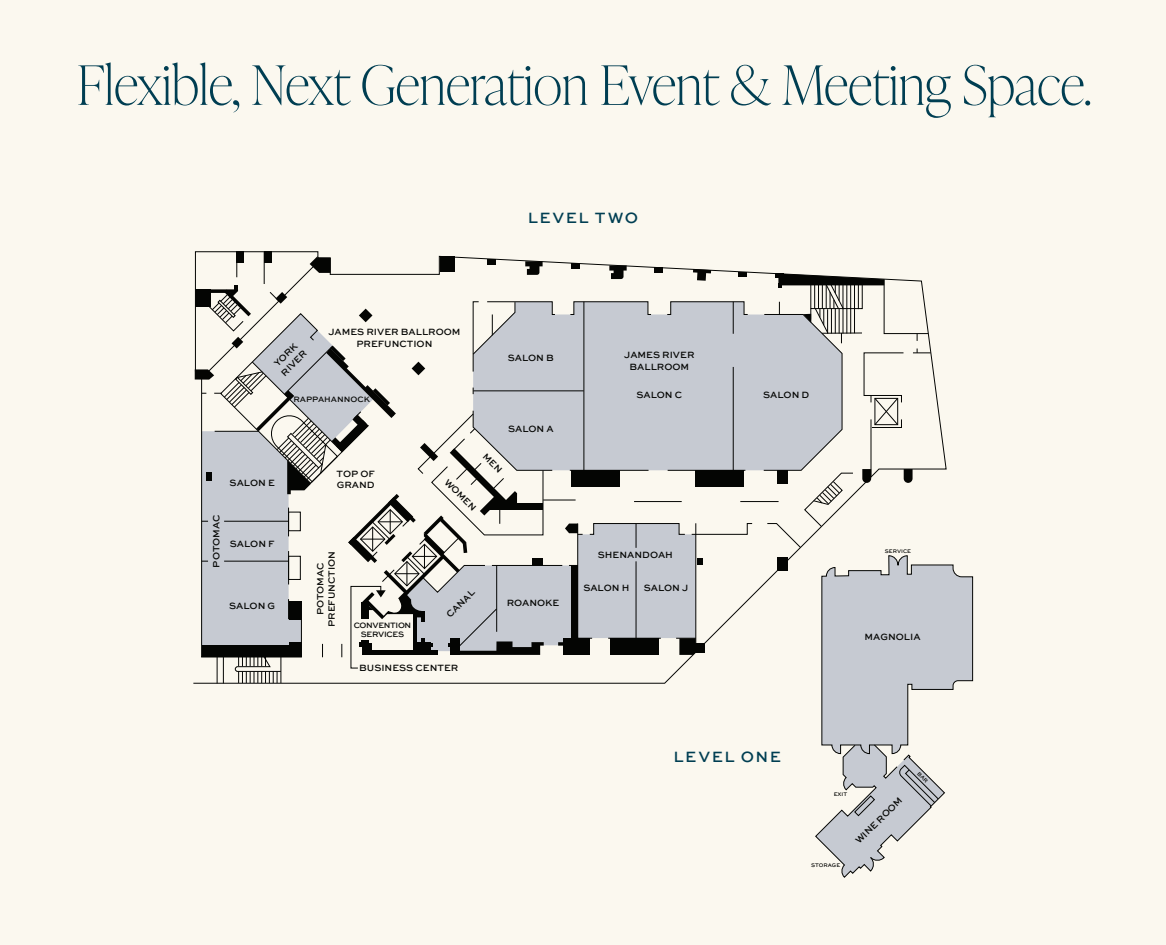
<style>
.page{position:relative;width:1166px;height:945px;background:#fbf8ef}
.page>*{position:absolute;margin:0;border:0;box-sizing:border-box;transform-origin:0 0}
.Headline_-_Ivy_Presto_Small{font:100 54.25px "Ivy Presto Display";color:#003e52}
.Sweet_Sans_-_Subheads{font:500 15.75px "Sweet Sans Pro";letter-spacing:.095em;color:#003e52}
.t1{font:500 9.62px/11.5px "Sweet Sans Pro";color:#040503;text-align:center}
.t2{font:500 8.22px/8.8px "Sweet Sans Pro";letter-spacing:-.04em;color:#040503;text-align:center}
.t3{font:500 8.22px "Sweet Sans Pro";color:#040503}
.t4{font:500 5.42px "Sweet Sans Pro";color:#040503}
</style>
<div class="page">
<svg style="left:193px;top:251px;width:753px;height:433px"></svg>
<div style="left:777px;top:557px;width:10px;height:14px;background:#040503"></div>
<hr style="left:740px;top:501px;width:38px;height:1px;background:#040503">
<div style="left:775px;top:273px;width:8px;height:5px;background:#040503"></div>
<svg style="left:763px;top:274px;width:167px;height:274px"></svg>
<svg style="left:195px;top:252px;width:558px;height:431px"></svg>
<svg style="left:814px;top:555px;width:159px;height:323px"></svg>
<p class="Headline_-_Ivy_Presto_Small" style="left:77px;top:47px;width:1016px">Flexible, Next Generation Event &amp; Meeting Space.</p>
<p class="Sweet_Sans_-_Subheads" style="left:527px;top:206px;width:112px">LEVEL TWO</p>
<p class="t1" style="left:328px;top:326px;width:134px">JAMES RIVER BALLROOM<br>PREFUNCTION</p>
<p class="t1" style="left:270px;top:362px;width:34px;text-align:left;rotate:-45deg">YORK<br>RIVER</p>
<p class="t1" style="left:508px;top:351px;width:48px">SALON B</p>
<p class="t3" style="left:293px;top:394px;width:78px">RAPPAHANNOCK</p>
<p class="t1" style="left:508px;top:423px;width:47px">SALON A</p>
<p class="t1" style="left:230px;top:476px;width:47px">SALON E</p>
<p class="t1" style="left:210px;top:568px;width:54px;rotate:-90deg">POTOMAC</p>
<p class="t1" style="left:230px;top:537px;width:46px">SALON F</p>
<p class="t1" style="left:229px;top:599px;width:48px">SALON G</p>
<p class="t1" style="left:336px;top:467px;width:40px;text-align:left">TOP OF<br>GRAND</p>
<p class="t1" style="left:450px;top:476px;width:42px;rotate:45deg">WOMEN</p>
<p class="t1" style="left:314px;top:627px;width:78px;rotate:-90deg">POTOMAC<br>PREFUNCTION</p>
<p class="t1" style="left:443px;top:612px;width:37px;rotate:-45deg">CANAL</p>
<p class="t2" style="left:354px;top:621px;width:59px">CONVENTION<br>SERVICES</p>
<p class="t1" style="left:359px;top:662px;width:101px">BUSINESS CENTER</p>
<p class="t1" style="left:506px;top:596px;width:54px">ROANOKE</p>
<p class="t1" style="left:624px;top:349px;width:72px">JAMES RIVER<br>BALLROOM</p>
<p class="t1" style="left:636px;top:388px;width:47px">SALON C</p>
<p class="t1" style="left:763px;top:388px;width:48px">SALON D</p>
<p class="t1" style="left:598px;top:548px;width:77px">SHENANDOAH</p>
<p class="t1" style="left:583px;top:582px;width:48px">SALON H</p>
<p class="t1" style="left:644px;top:582px;width:46px">SALON J</p>
<p class="t4" style="left:885px;top:547px;width:28px">SERVICE</p>
<p class="t1" style="left:864px;top:630px;width:58px">MAGNOLIA</p>
<p class="Sweet_Sans_-_Subheads" style="left:673px;top:745px;width:109px">LEVEL ONE</p>
<p class="t4" style="left:833px;top:790px;width:15px">EXIT</p>
<p class="t1" style="left:852px;top:838px;width:63px;rotate:-45deg">WINE ROOM</p>
<p class="t4" style="left:811px;top:862px;width:30px">STORAGE</p>
</div>
